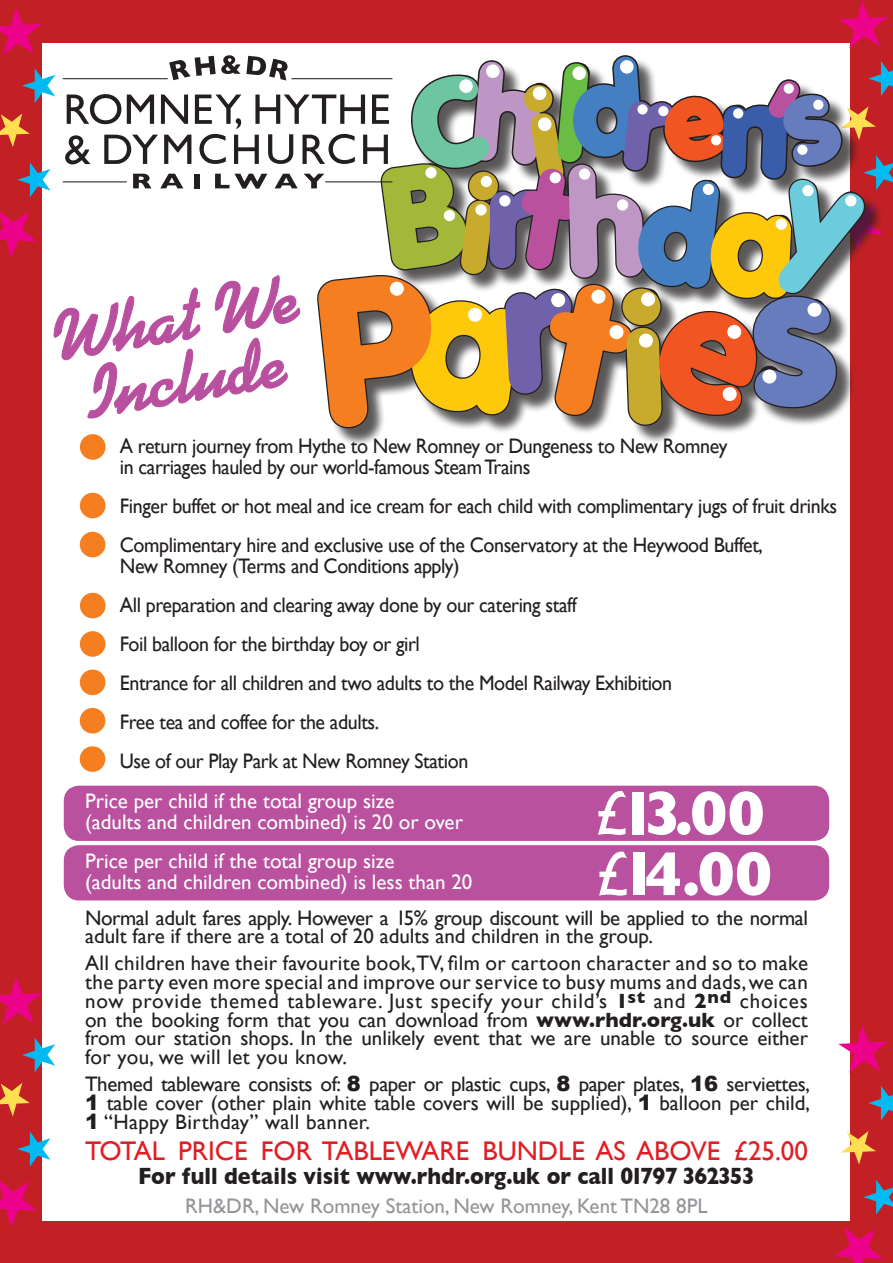
<style>
.page{position:relative;width:893px;height:1263px;background:#c32025}
.page>*{position:absolute;margin:0;border:0;box-sizing:border-box;transform-origin:0 0}
.t1{font:700 71.25px/61.8px "Kaufmann";color:#b9509f;text-align:center}
.t2{font:700 63px/60.6px "Gill Sans";letter-spacing:-.1em;color:#fff}
.t3{font:27px "Gill Sans";color:#e21e25}
.t4{font:700 24px "Gill Sans";color:#231f20;scale:.9 1}
.t5{font:21px/18.8px "Gill Sans";letter-spacing:-.02em;color:#231f20;text-align:justify}
.t6{font:21px/39px "Gill Sans";letter-spacing:-.02em;color:#231f20;scale:.95 1}
.t7{font:21px/21px "Gill Sans";color:#fff}
.t8{font:21px "Gill Sans";color:#939598}
.s1{font-weight:700}
.s2{font-family:"Arial";font-weight:900}
.s3{font-weight:400}
</style>
<div class="page">
<div style="left:43px;top:43px;width:807px;height:1177px;background:#fff"></div>
<div style="left:66px;top:788px;width:761px;height:50px;background:#b9519f;border-radius:13px"></div>
<div style="left:64px;top:786px;width:765px;height:55px;border:5px solid #b9519f;border-radius:13px"></div>
<div style="left:66px;top:848px;width:761px;height:50px;background:#b9519f;border-radius:13px"></div>
<div style="left:64px;top:845px;width:765px;height:55px;border:5px solid #b9519f;border-radius:13px"></div>
<div style="left:82px;top:749px;width:21px;height:20px;background:#f57e21;border-radius:50%"></div>
<div style="left:80px;top:746px;width:25px;height:26px;border:5px solid #f57e21;border-radius:50%"></div>
<div style="left:82px;top:710px;width:21px;height:21px;background:#f57e21;border-radius:50%"></div>
<div style="left:80px;top:708px;width:25px;height:25px;border:5px solid #f57e21;border-radius:50%"></div>
<div style="left:82px;top:672px;width:21px;height:21px;background:#f57e21;border-radius:50%"></div>
<div style="left:80px;top:669px;width:25px;height:26px;border:5px solid #f57e21;border-radius:50%"></div>
<div style="left:82px;top:534px;width:21px;height:21px;background:#f57e21;border-radius:50%"></div>
<div style="left:80px;top:532px;width:25px;height:25px;border:5px solid #f57e21;border-radius:50%"></div>
<div style="left:82px;top:634px;width:21px;height:20px;background:#f57e21;border-radius:50%"></div>
<div style="left:80px;top:631px;width:25px;height:26px;border:5px solid #f57e21;border-radius:50%"></div>
<div style="left:82px;top:495px;width:21px;height:21px;background:#f57e21;border-radius:50%"></div>
<div style="left:80px;top:493px;width:25px;height:25px;border:5px solid #f57e21;border-radius:50%"></div>
<div style="left:82px;top:595px;width:21px;height:21px;background:#f57e21;border-radius:50%"></div>
<div style="left:80px;top:593px;width:26px;height:25px;border:5px solid #f57e21;border-radius:50%"></div>
<div style="left:82px;top:437px;width:21px;height:20px;background:#f57e21;border-radius:50%"></div>
<div style="left:80px;top:434px;width:26px;height:26px;border:5px solid #f57e21;border-radius:50%"></div>
<svg style="left:863px;top:1180px;width:30px;height:35px"></svg>
<svg style="left:834px;top:1228px;width:49px;height:35px"></svg>
<svg style="left:868px;top:1086px;width:25px;height:34px"></svg>
<svg style="left:841px;top:1131px;width:35px;height:33px"></svg>
<svg style="left:838px;top:1025px;width:50px;height:48px"></svg>
<svg style="left:17px;top:1131px;width:33px;height:35px"></svg>
<svg style="left:0;top:1181px;width:37px;height:46px"></svg>
<svg style="left:22px;top:1037px;width:33px;height:35px"></svg>
<svg style="left:0;top:1083px;width:30px;height:33px"></svg>
<svg style="left:0;top:977px;width:42px;height:47px"></svg>
<svg style="left:487px;top:785px;width:56px;height:436px"></svg>
<div style="left:320px;top:278px;width:533px;height:167px;background:#231f20;opacity:.5"></div>
<svg style="left:0;top:0;width:893px;height:434px"></svg>
<hr style="left:63px;top:78px;width:105px;height:1px;background:#231f20">
<hr style="left:291px;top:78px;width:101px;height:1px;background:#231f20">
<hr style="left:325px;top:181px;width:67px;height:1px;background:#231f20">
<hr style="left:63px;top:181px;width:64px;height:1px;background:#231f20">
<h1 class="t1" style="left:48px;top:309px;width:249px;rotate:-10deg">What We<br>Include</h1>
<p class="t6" style="left:120px;top:435px;width:641px;line-height:21px">A return journey from Hythe to New Romney or Dungeness to New Romney in carriages hauled by our world-famous Steam Trains</p>
<p class="t6" style="left:120px;top:486px;width:757px">Finger buffet or hot meal and ice cream for each child with complimentary jugs of fruit drinks<br>Complimentary hire and exclusive use of the Conservatory at the Heywood Buffet,</p>
<p class="t6" style="left:120px;top:546px;width:583px">New Romney (Terms and Conditions apply)<br>All preparation and clearing away done by our catering staff<br>Foil balloon for the birthday boy or girl<br>Entrance for all children and two adults to the Model Railway Exhibition Free tea and coffee for the adults.<br>Use of our Play Park at New Romney Station</p>
<p class="t7" style="left:85px;top:790px;width:379px">Price per child if the total group size<br>(adults and children combined) is 20 or over</p>
<p class="t7" style="left:85px;top:850px;width:389px">Price per child if the total group size<br>(adults and children combined) is less than 20</p>
<p class="t5" style="left:85px;top:908px;width:724px">Normal adult fares apply. However a 15% group discount will be applied to the normal adult fare if there are a total of 20 adults and children in the group.</p>
<p class="t5" style="left:85px;top:954px;width:724px">All children have their favourite book,TV, film or cartoon character and so to make the party even more special and improve our service to busy mums and dads, we can now provide themed tableware. Just specify your child’s <span class="s1">1</span><sup>st</sup> and <span class="s1">2</span><sup>nd</sup> choices on the booking form that you can download from <span class="s1">www.rhdr.org.uk</span> or collect from our station shops. In the unlikely event that we are unable to source either for you, we will let you know.</p>
<p class="t5" style="left:85px;top:1074px;width:726px">Themed tableware consists of: <span class="s2">8</span> paper or plastic cups, <span class="s2">8</span> paper plates, <span class="s2">16</span> serviettes, <span class="s2">1</span> table cover (other plain white table covers will be supplied), <span class="s2">1</span> balloon per child, <span class="s2">1</span> “Happy Birthday” wall banner.</p>
<p class="t3" style="left:85px;top:1135px;width:724px">TOTAL PRICE FOR TABLEWARE BUNDLE AS ABOVE £25.00</p>
<p class="t4" style="left:138px;top:1162px;width:687px">For full details visit www.rhdr.org.uk or call 01797 362353</p>
<p class="t8" style="left:185px;top:1193px;width:524px">RH&amp;DR, New Romney Station, New Romney, Kent TN28 8PL</p>
<h2 class="t2" style="left:594px;top:782px;width:179px"><span class="s3">£</span>13.00 <span class="s3">£</span>14.00</h2>
</div>
